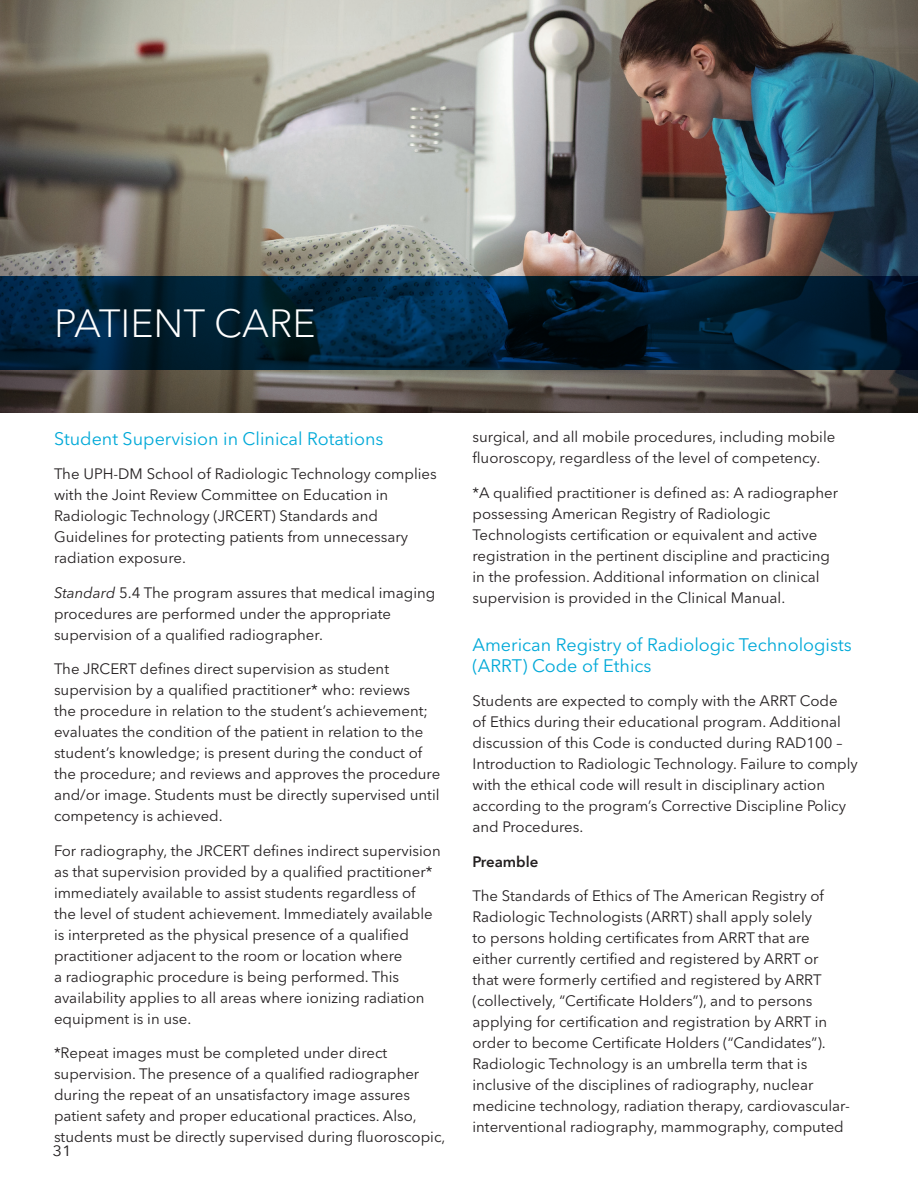
<style>
.page{position:relative;width:918px;height:1188px;background:#fff}
.page>*{position:absolute;margin:0;border:0;box-sizing:border-box;transform-origin:0 0}
.t1{font:300 39px "Avenir Next LT Pro";color:#fff}
.t2{font:18px/21px "Avenir Next LT Pro";color:#00a9d8}
.t3{font:15px/21px "Avenir Next LT Pro";color:#231f20}
.t4{font:600 15px "Avenir Next LT Pro";color:#231f20}
.t5{font:14.85px "Avenir Next LT Pro";color:#231f20;scale:1.11 1}
.s1{font-style:italic}
</style>
<div class="page">
<img style="left:0;top:0;width:918px;height:412px">
<svg style="left:0;top:276px;width:918px;height:94px"></svg>
<h1 class="t1" style="left:54px;top:300px;width:263px">PATIENT CARE</h1>
<p class="t2" style="left:54px;top:428px;width:331px">Student Supervision in Clinical Rotations</p>
<p class="t3" style="left:54px;top:463px;width:384px">The UPH-DM School of Radiologic Technology complies with the Joint Review Committee on Education in Radiologic Technology (JRCERT) Standards and Guidelines for protecting patients from unnecessary radiation exposure.</p>
<p class="t3" style="left:54px;top:582px;width:383px"><span class="s1">Standard</span> 5.4 The program assures that medical imaging procedures are performed under the appropriate supervision of a qualified radiographer.</p>
<p class="t3" style="left:54px;top:658px;width:388px">The JRCERT defines direct supervision as student supervision by a qualified practitioner* who: reviews<br>the procedure in relation to the student’s achievement; evaluates the condition of the patient in relation to the student’s knowledge; is present during the conduct of the procedure; and reviews and approves the procedure and/or image. Students must be directly supervised until competency is achieved.</p>
<p class="t3" style="left:54px;top:840px;width:388px">For radiography, the JRCERT defines indirect supervision as that supervision provided by a qualified practitioner* immediately available to assist students regardless of the level of student achievement. Immediately available is interpreted as the physical presence of a qualified practitioner adjacent to the room or location where<br>a radiographic procedure is being performed. This availability applies to all areas where ionizing radiation equipment is in use.</p>
<p class="t3" style="left:54px;top:1042px;width:393px">*Repeat images must be completed under direct supervision. The presence of a qualified radiographer during the repeat of an unsatisfactory image assures patient safety and proper educational practices. Also, students must be directly supervised during fluoroscopic,</p>
<p class="t5" style="left:53px;top:1142px;width:19px">31</p>
<p class="t3" style="left:472px;top:427px;width:364px">surgical, and all mobile procedures, including mobile fluoroscopy, regardless of the level of competency.</p>
<p class="t3" style="left:472px;top:482px;width:367px">*A qualified practitioner is defined as: A radiographer possessing American Registry of Radiologic Technologists certification or equivalent and active registration in the pertinent discipline and practicing in the profession. Additional information on clinical supervision is provided in the Clinical Manual.</p>
<p class="t2" style="left:472px;top:634px;width:381px">American Registry of Radiologic Technologists (ARRT) Code of Ethics</p>
<p class="t3" style="left:472px;top:691px;width:387px">Students are expected to comply with the ARRT Code<br>of Ethics during their educational program. Additional discussion of this Code is conducted during RAD100 – Introduction to Radiologic Technology. Failure to comply with the ethical code will result in disciplinary action according to the program’s Corrective Discipline Policy and Procedures.</p>
<p class="t4" style="left:472px;top:852px;width:67px">Preamble</p>
<p class="t3" style="left:472px;top:886px;width:379px">The Standards of Ethics of The American Registry of Radiologic Technologists (ARRT) shall apply solely<br>to persons holding certificates from ARRT that are either currently certified and registered by ARRT or<br>that were formerly certified and registered by ARRT (collectively, “Certificate Holders”), and to persons applying for certification and registration by ARRT in order to become Certificate Holders (“Candidates”).<br>Radiologic Technology is an umbrella term that is inclusive of the disciplines of radiography, nuclear medicine technology, radiation therapy, cardiovascular&shy;interventional radiography, mammography, computed</p>
</div>
